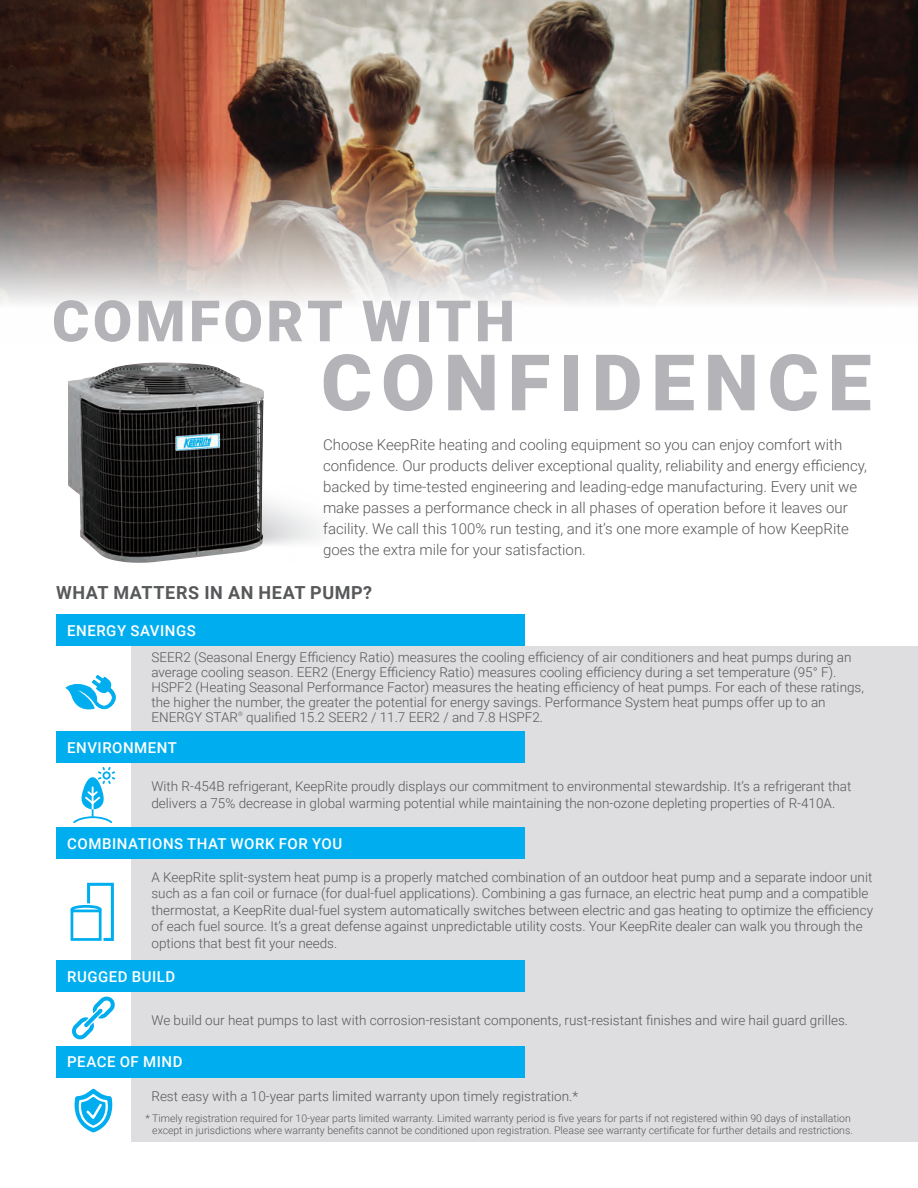
<style>
.page{position:relative;width:918px;height:1188px;background:#fff}
.page>*{position:absolute;margin:0;border:0;box-sizing:border-box;transform-origin:0 0}
.t1{font:900 78px "Roboto";letter-spacing:.115em;color:#b4b3b7}
.t2{font:900 57px "Roboto";letter-spacing:.06em;color:#b4b3b7}
.t3{font:700 18px "Roboto";letter-spacing:.035em;color:#57585a}
.t4{font:300 15px/21px "Roboto";color:#57585a}
.t5{font:500 15px "Roboto";letter-spacing:.035em;color:#fff}
.t6{font:300 13.5px/16.5px "Roboto";color:#57585a}
.t7{font:300 10.5px/12px "Roboto";color:#57585a;text-align:right}
</style>
<div class="page">
<img style="left:0;top:0;width:918px;height:303px">
<div style="left:131px;top:646px;width:787px;height:496px;background:#dedee1"></div>
<div style="left:56px;top:614px;width:469px;height:32px;background:#00aeef"></div>
<div style="left:56px;top:827px;width:469px;height:32px;background:#00aeef"></div>
<div style="left:56px;top:961px;width:469px;height:31px;background:#00aeef"></div>
<div style="left:56px;top:1046px;width:469px;height:31px;background:#00aeef"></div>
<div style="left:56px;top:731px;width:469px;height:32px;background:#00aeef"></div>
<svg style="left:66px;top:675px;width:50px;height:35px"></svg>
<svg style="left:74px;top:1088px;width:39px;height:45px"></svg>
<div style="left:87px;top:883px;width:27px;height:58px;border:3px solid #00aeef"></div>
<div style="left:72px;top:903px;width:32px;height:10px;border:3px solid #fff;border-radius:50%"></div>
<div style="left:72px;top:906px;width:28px;height:7px;background:#8ddaf7;border-radius:50%"></div>
<div style="left:71px;top:905px;width:31px;height:9px;border:3px solid #00aeef;border-radius:50%"></div>
<div style="left:72px;top:911px;width:28px;height:28px;background:#fff"></div>
<div style="left:71px;top:910px;width:31px;height:31px;border:3px solid #00aeef"></div>
<svg style="left:72px;top:996px;width:43px;height:44px"></svg>
<img style="left:68px;top:363px;width:196px;height:200px">
<svg style="left:73px;top:767px;width:42px;height:56px"></svg>
<p class="t2" style="left:52px;top:281px;width:464px">COMFORT WITH</p>
<p class="t1" style="left:321px;top:328px;width:552px">CONFIDENCE</p>
<p class="t4" style="left:323px;top:434px;width:546px">Choose KeepRite heating and cooling equipment so you can enjoy comfort with confidence. Our products deliver exceptional quality, reliability and energy efficiency, backed by time-tested engineering and leading-edge manufacturing. Every unit we make passes a performance check in all phases of operation before it leaves our facility. We call this 100% run testing, and it’s one more example of how KeepRite goes the extra mile for your satisfaction.</p>
<p class="t3" style="left:56px;top:579px;width:318px">WHAT MATTERS IN AN HEAT PUMP?</p>
<p class="t5" style="left:67px;top:620px;width:130px">ENERGY SAVINGS</p>
<p class="t6" style="left:151px;top:649px;width:714px;line-height:15px">SEER2 (Seasonal Energy Efficiency Ratio) measures the cooling efficiency of air conditioners and heat pumps during an average cooling season. EER2 (Energy Efficiency Ratio) measures cooling efficiency during a set temperature (95° F).<br>HSPF2 (Heating Seasonal Performance Factor) measures the heating efficiency of heat pumps. For each of these ratings, the higher the number, the greater the potential for energy savings. Performance System heat pumps offer up to an ENERGY STAR<sup>®</sup> qualified 15.2 SEER2 / 11.7 EER2 / and 7.8 HSPF2.</p>
<p class="t5" style="left:67px;top:737px;width:111px">ENVIRONMENT</p>
<p class="t6" style="left:151px;top:777px;width:702px">With R-454B refrigerant, KeepRite proudly displays our commitment to environmental stewardship. It’s a refrigerant that delivers a 75% decrease in global warming potential while maintaining the non-ozone depleting properties of R-410A.</p>
<p class="t5" style="left:67px;top:833px;width:276px">COMBINATIONS THAT WORK FOR YOU</p>
<p class="t6" style="left:151px;top:868px;width:723px">A KeepRite split-system heat pump is a properly matched combination of an outdoor heat pump and a separate indoor unit such as a fan coil or furnace (for dual-fuel applications). Combining a gas furnace, an electric heat pump and a compatible thermostat, a KeepRite dual-fuel system automatically switches between electric and gas heating to optimize the efficiency of each fuel source. It’s a great defense against unpredictable utility costs. Your KeepRite dealer can walk you through the options that best fit your needs.</p>
<p class="t5" style="left:67px;top:966px;width:110px">RUGGED BUILD</p>
<p class="t6" style="left:151px;top:1011px;width:698px">We build our heat pumps to last with corrosion-resistant components, rust-resistant finishes and wire hail guard grilles.</p>
<p class="t5" style="left:67px;top:1051px;width:117px">PEACE OF MIND</p>
<p class="t6" style="left:151px;top:1087px;width:428px">Rest easy with a 10-year parts limited warranty upon timely registration.*</p>
<p class="t7" style="left:145px;top:1112px;width:709px">* Timely registration required for 10-year parts limited warranty. Limited warranty period is five years for parts if not registered within 90 days of installation except in jurisdictions where warranty benefits cannot be conditioned upon registration. Please see warranty certificate for further details and restrictions.</p>
</div>
